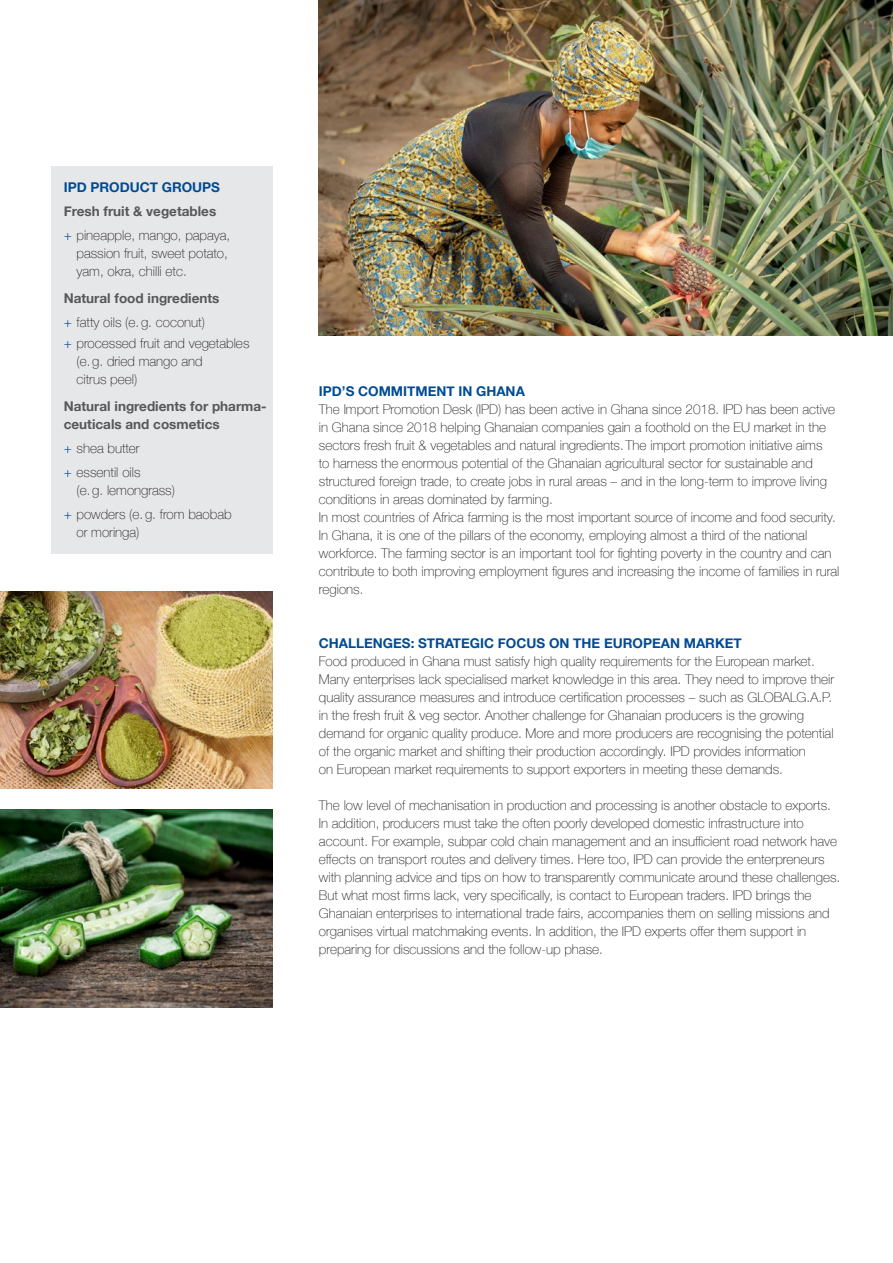
<style>
.page{position:relative;width:893px;height:1263px;background:#fff}
.page>*{position:absolute;margin:0;border:0;box-sizing:border-box;transform-origin:0 0}
.t1{font:100 13.5px/18px "Helvetica Neue";color:#231f20}
.t2{font:700 13.5px/24px "Helvetica Neue";color:#57585a}
.t3{font:700 13.5px "Helvetica Neue";color:#014b94}
.s1{font-weight:700;color:#57585a}
.s2{font-weight:300;color:#014b94}
.s3{font-weight:100;color:#231f20}
</style>
<div class="page">
<img style="left:0;top:809px;width:272px;height:198px">
<div style="left:51px;top:166px;width:221px;height:388px;background:#e6e7e9"></div>
<img style="left:0;top:591px;width:272px;height:198px">
<img style="left:319px;top:0;width:574px;height:336px">
<p class="t3" style="left:64px;top:176px;width:158px">IPD PRODUCT GROUPS</p>
<p class="t1" style="left:64px;top:198px;width:168px;line-height:24px"><span class="s1">Fresh fruit &amp; vegetables<br></span><span class="s2">+</span> pineapple, mango, papaya,</p>
<p class="t1" style="left:77px;top:243px;width:153px">passion fruit, sweet potato, yam, okra, chilli etc.</p>
<p class="t2" style="left:64px;top:286px;width:157px">Natural food ingredients <span class="s2">+</span> <span class="s3">fatty oils (e.g. coconut)</span></p>
<p class="t1" style="left:77px;top:333px;width:174px;text-indent:-13px"><span class="s2">+</span> processed fruit and vegetables (e.g. dried mango and<br>citrus peel)</p>
<p class="t2" style="left:64px;top:397px;width:204px;line-height:18px">Natural ingredients for pharma&shy;ceuticals and cosmetics</p>
<p class="t1" style="left:64px;top:435px;width:78px;line-height:24px"><span class="s2">+</span> shea butter <span class="s2">+</span> essentil oils</p>
<p class="t1" style="left:64px;top:477px;width:169px;line-height:24px;text-indent:13px">(e.g. lemongrass)<br><span class="s2">+</span> powders (e.g. from baobab</p>
<p class="t1" style="left:77px;top:522px;width:65px">or moringa)</p>
<p class="t3" style="left:319px;top:380px;width:207px">IPD’S COMMITMENT IN GHANA</p>
<p class="t1" style="left:319px;top:399px;width:522px">The Import Promotion Desk (IPD) has been active in Ghana since 2018. IPD has been active in Ghana since 2018 helping Ghanaian companies gain a foothold on the EU market in the sectors fresh fruit &amp; vegetables and natural ingredients. The import promotion initiative aims<br>to harness the enormous potential of the Ghanaian agricultural sector for sustainable and structured foreign trade, to create jobs in rural areas – and in the long-term to improve living conditions in areas dominated by farming.<br>In most countries of Africa farming is the most important source of income and food security.<br>In Ghana, it is one of the pillars of the economy, employing almost a third of the national workforce. The farming sector is an important tool for fighting poverty in the country and can contribute to both improving employment figures and increasing the income of families in rural regions.</p>
<p class="t3" style="left:319px;top:632px;width:424px">CHALLENGES: STRATEGIC FOCUS ON THE EUROPEAN MARKET</p>
<p class="t1" style="left:319px;top:651px;width:517px">Food produced in Ghana must satisfy high quality requirements for the European market.<br>Many enterprises lack specialised market knowledge in this area. They need to improve their quality assurance measures and introduce certification processes – such as GLOBALG.A.P. in the fresh fruit &amp; veg sector. Another challenge for Ghanaian producers is the growing demand for organic quality produce. More and more producers are recognising the potential of the organic market and shifting their production accordingly. IPD provides information<br>on European market requirements to support exporters in meeting these demands.</p>
<p class="t1" style="left:319px;top:795px;width:523px">The low level of mechanisation in production and processing is another obstacle to exports.<br>In addition, producers must take the often poorly developed domestic infrastructure into account. For example, subpar cold chain management and an insufficient road network have effects on transport routes and delivery times. Here too, IPD can provide the enterpreneurs with planning advice and tips on how to transparently communicate around these challenges.<br>But what most firms lack, very specifically, is contact to European traders. IPD brings the Ghanaian enterprises to international trade fairs, accompanies them on selling missions and organises virtual matchmaking events. In addition, the IPD experts offer them support in preparing for discussions and the follow-up phase.</p>
</div>
